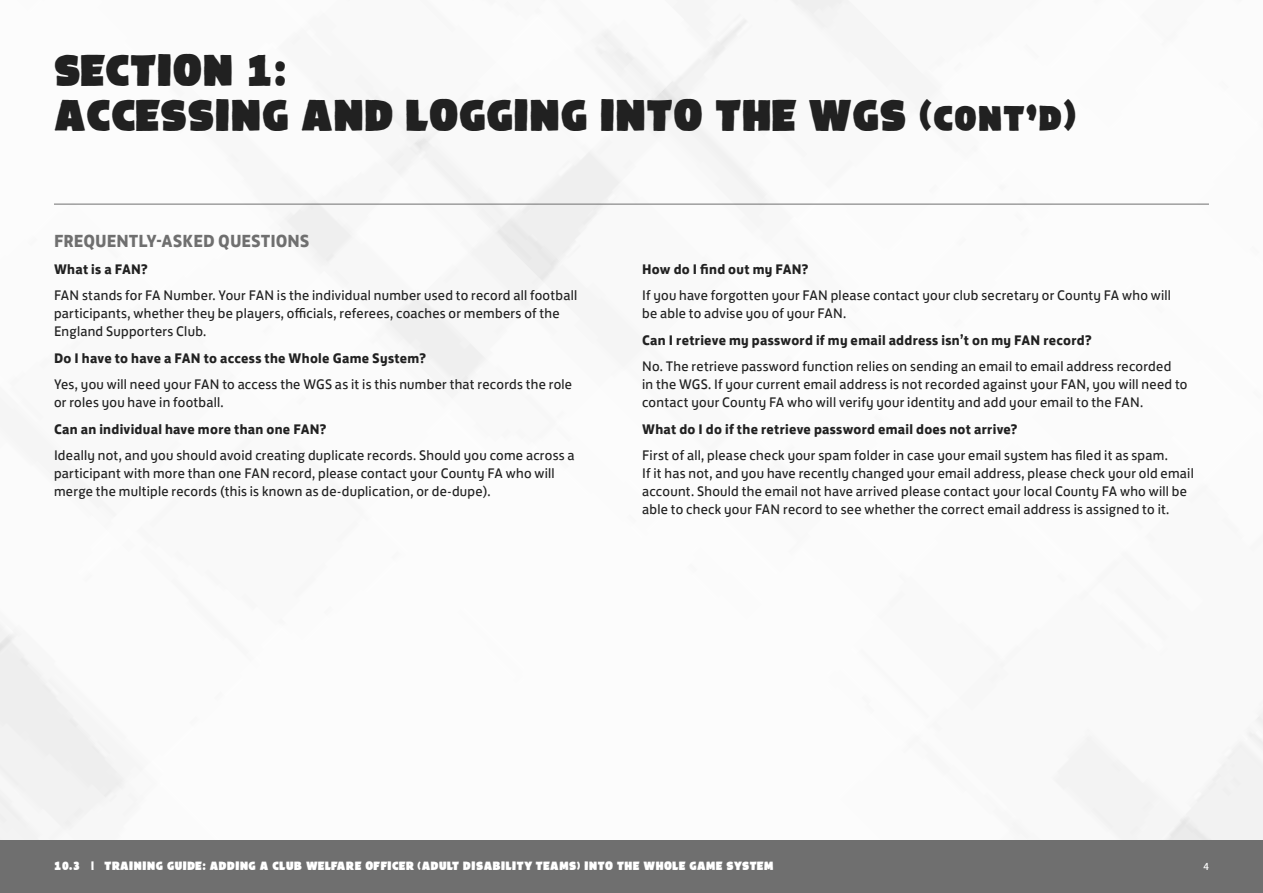
<style>
.page{position:relative;width:1263px;height:893px;background:#fff}
.page>*{position:absolute;margin:0;border:0;box-sizing:border-box;transform-origin:0 0}
.t1{font:39px/45px "FA Brush";color:#212121}
.t2{font:700 18px "FS Jack";color:#6f6f6f}
.t3{font:14.25px/18px "FS Jack";letter-spacing:.02em;color:#212121}
.t4{font:700 14.25px "FS Jack";letter-spacing:.02em;color:#212121}
.t5{font:10.5px "FA Brush";letter-spacing:.03em;color:#fff}
.t6{font:10.5px "FS Jack";color:#fff}
</style>
<div class="page">
<hr style="left:54px;top:204px;width:1155px;height:1px;background:#6f6f6f">
<div style="left:0;top:840px;width:1263px;height:53px;background:#6f6f6f"></div>
<h1 class="t1" style="left:54px;top:51px;width:1024px">SECTION 1:<br>ACCESSING AND LOGGING INTO THE WGS (cont’d)</h1>
<p class="t2" style="left:54px;top:226px;width:257px">FREQUENTLY-ASKED QUESTIONS</p>
<p class="t4" style="left:54px;top:257px;width:96px">What is a FAN?</p>
<p class="t3" style="left:54px;top:285px;width:525px">FAN stands for FA Number. Your FAN is the individual number used to record all football participants, whether they be players, officials, referees, coaches or members of the<br>England Supporters Club.</p>
<p class="t4" style="left:54px;top:346px;width:374px">Do I have to have a FAN to access the Whole Game System?</p>
<p class="t3" style="left:54px;top:374px;width:520px">Yes, you will need your FAN to access the WGS as it is this number that records the role or roles you have in football.</p>
<p class="t4" style="left:54px;top:417px;width:274px">Can an individual have more than one FAN?</p>
<p class="t3" style="left:54px;top:445px;width:522px">Ideally not, and you should avoid creating duplicate records. Should you come across a participant with more than one FAN record, please contact your County FA who will merge the multiple records (this is known as de-duplication, or de-dupe).</p>
<p class="t4" style="left:642px;top:257px;width:168px">How do I find out my FAN?</p>
<p class="t3" style="left:642px;top:285px;width:530px">If you have forgotten your FAN please contact your club secretary or County FA who will be able to advise you of your FAN.</p>
<p class="t4" style="left:642px;top:328px;width:451px">Can I retrieve my password if my email address isn’t on my FAN record?</p>
<p class="t3" style="left:642px;top:356px;width:547px">No. The retrieve password function relies on sending an email to email address recorded<br>in the WGS. If your current email address is not recorded against your FAN, you will need to contact your County FA who will verify your identity and add your email to the FAN.</p>
<p class="t4" style="left:642px;top:417px;width:377px">What do I do if the retrieve password email does not arrive?</p>
<p class="t3" style="left:642px;top:445px;width:553px">First of all, please check your spam folder in case your email system has filed it as spam.<br>If it has not, and you have recently changed your email address, please check your old email account. Should the email not have arrived please contact your local County FA who will be able to check your FAN record to see whether the correct email address is assigned to it.</p>
<p class="t5" style="left:54px;top:862px;width:721px">10.3 | TRAINING GUIDE: ADDING A CLUB WELFARE OFFICER (ADULT DISABILITY TEAMS) INTO THE WHOLE GAME SYSTEM</p>
<p class="t6" style="left:1203px;top:858px;width:7px">4</p>
</div>
